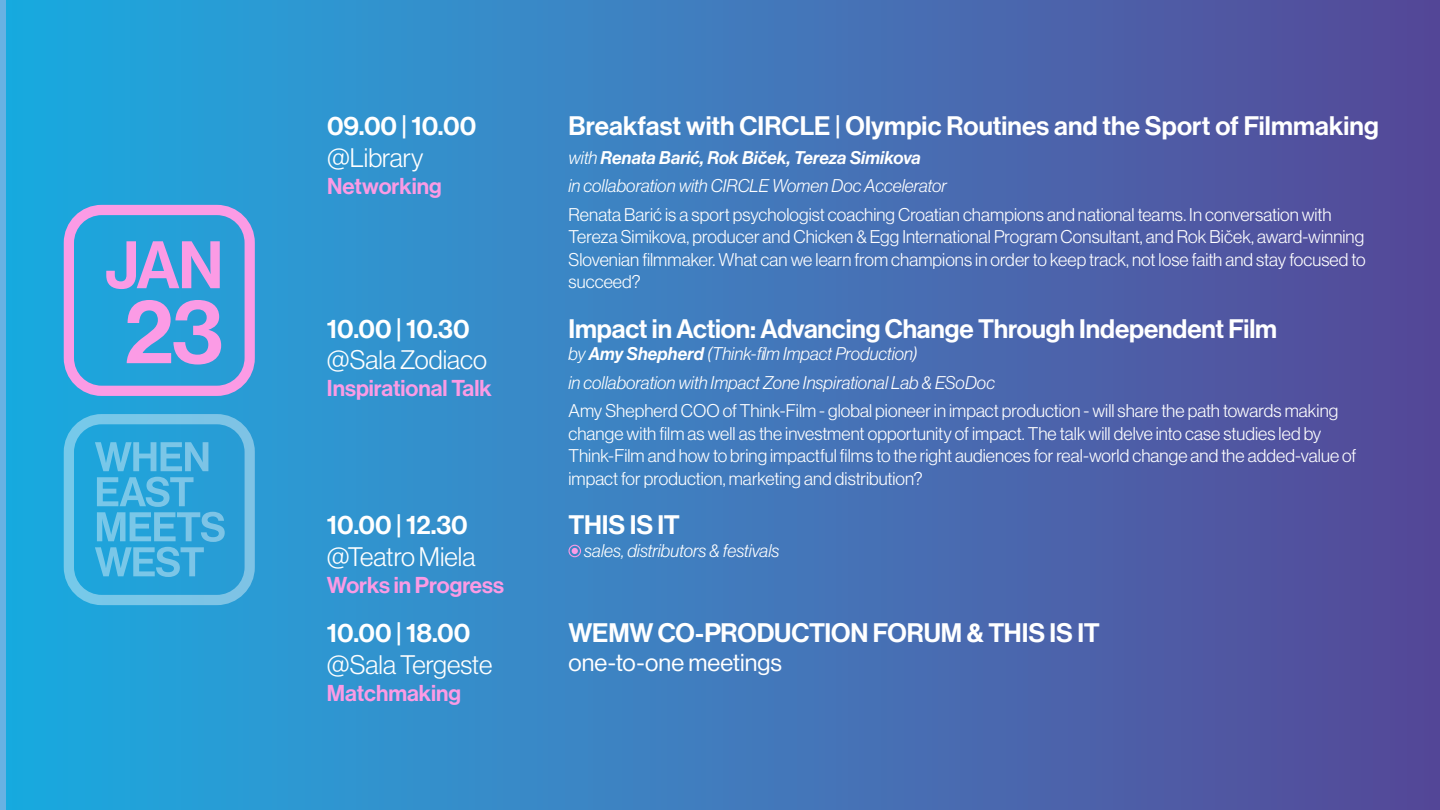
<style>
.page{position:relative;width:1440px;height:810px;background:#fff}
.page>*{position:absolute;margin:0;border:0;box-sizing:border-box;transform-origin:0 0}
.t1{font:90.45px "N Haas Grotesk DS Pro 65 Md";color:#fb9be5}
.t2{font:65.62px "N Haas Grotesk DS Pro 65 Md";color:#fb9be5}
.t3{font:26.25px "N Haas Grotesk DS Pro 65 Md";letter-spacing:-.005em;color:#fff}
.t4{font:26.25px "N Haas Grotesk DS Pro 45 Lt";color:#fff}
.t5{font:24px "N Haas Grotesk DS Pro 55 Rg";letter-spacing:.005em;color:#fff}
.t6{font:22.5px "N Haas Grotesk DS Pro 65 Md";color:#fb9be5}
.t7{font:18px/22.5px "N Haas Grotesk DS Pro 45 Lt";letter-spacing:.005em;color:#fff}
.t8{font:18px/28.5px "N Haas Grotesk DS Pro 46 Lt It";letter-spacing:.005em;color:#fff}
.t9{font:18px "N Haas Grotesk DS Pro 66 Md It";letter-spacing:.005em;color:#fff}
.s1{font-family:"N Haas Grotesk DS Pro 46 Lt It"}
.s2{font-family:"N Haas Grotesk DS Pro 66 Md It"}
</style>
<div class="page">
<div style="left:0;top:0;width:1440px;height:810px;background:linear-gradient(to right,#21ade1,#5a4998)"></div>
<div style="left:64px;top:414px;width:191px;height:191px;border:10px solid #fff;border-radius:33px"></div>
<svg style="left:95px;top:442px;width:113px;height:29px;background:#51b4e0"></svg>
<svg style="left:95px;top:477px;width:130px;height:100px;background:#44aedd"></svg>
<div style="left:64px;top:205px;width:191px;height:191px;border:10px solid #fb9be5;border-radius:33px"></div>
<div style="left:568px;top:545px;width:13px;height:12px;border:1px solid #fb9be5;border-radius:50%"></div>
<svg style="left:572px;top:548px;width:6px;height:6px"></svg>
<h2 class="t2" style="left:105px;top:227px;width:120px">JAN</h2>
<h1 class="t1" style="left:124px;top:279px;width:101px">23</h1>
<h3 class="t3" style="left:327px;top:111px;width:151px">09.00 | 10.00</h3>
<h3 class="t4" style="left:327px;top:143px;width:98px">@Library</h3>
<p class="t6" style="left:327px;top:173px;width:116px">Networking</p>
<h3 class="t3" style="left:327px;top:313px;width:144px">10.00 | 10.30</h3>
<h3 class="t4" style="left:327px;top:345px;width:161px">@Sala Zodiaco</h3>
<p class="t6" style="left:327px;top:375px;width:166px">Inspirational Talk</p>
<h3 class="t3" style="left:327px;top:510px;width:142px">10.00 | 12.30</h3>
<h3 class="t4" style="left:327px;top:542px;width:150px">@Teatro Miela</h3>
<p class="t6" style="left:327px;top:572px;width:179px">Works in Progress</p>
<h3 class="t3" style="left:327px;top:618px;width:145px">10.00 | 18.00</h3>
<h3 class="t4" style="left:327px;top:650px;width:167px">@Sala Tergeste</h3>
<p class="t6" style="left:327px;top:680px;width:136px">Matchmaking</p>
<h3 class="t3" style="left:568px;top:111px;width:812px">Breakfast with CIRCLE | Olympic Routines and the Sport of Filmmaking</h3>
<p class="t9" style="left:568px;top:147px;width:354px"><span class="s1">with</span> Renata Barić, Rok Biček, Tereza Simikova</p>
<p class="t8" style="left:568px;top:171px;width:380px">in collaboration with CIRCLE Women Doc Accelerator</p>
<p class="t7" style="left:568px;top:203px;width:799px">Renata Barić is a sport psychologist coaching Croatian champions and national teams. In conversation with Tereza Simikova, producer and Chicken &amp; Egg International Program Consultant, and Rok Biček, award-winning Slovenian filmmaker. What can we learn from champions in order to keep track, not lose faith and stay focused to succeed?</p>
<h3 class="t3" style="left:568px;top:313px;width:710px">Impact in Action: Advancing Change Through Independent Film</h3>
<p class="t8" style="left:568px;top:339px;width:428px">by <span class="s2">Amy Shepherd</span> (Think-film Impact Production)<br>in collaboration with Impact Zone Inspirational Lab &amp; ESoDoc</p>
<p class="t7" style="left:568px;top:399px;width:789px">Amy Shepherd COO of Think-Film - global pioneer in impact production - will share the path towards making change with film as well as the investment opportunity of impact. The talk will delve into case studies led by Think-Film and how to bring impactful films to the right audiences for real-world change and the added-value of impact for production, marketing and distribution?</p>
<h3 class="t3" style="left:568px;top:510px;width:113px">THIS IS IT</h3>
<p class="t8" style="left:584px;top:536px;width:197px">sales, distributors &amp; festivals</p>
<h3 class="t3" style="left:568px;top:618px;width:533px">WEMW CO-PRODUCTION FORUM &amp; THIS IS IT</h3>
<h3 class="t5" style="left:568px;top:649px;width:215px">one-to-one meetings</h3>
</div>
